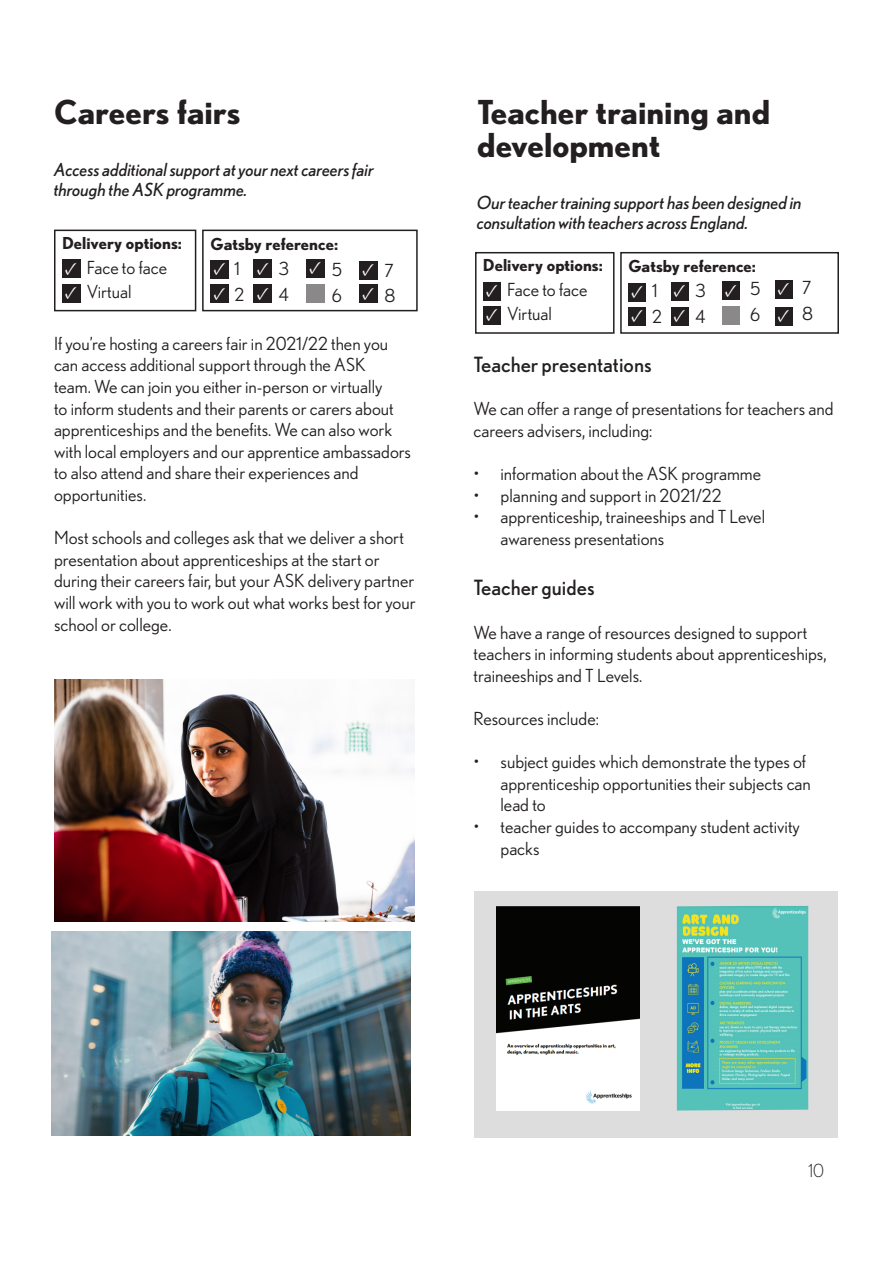
<style>
.page{position:relative;width:893px;height:1263px;background:#fff}
.page>*{position:absolute;margin:0;border:0;box-sizing:border-box;transform-origin:0 0}
.t1{font:700 33px/33px "Nobel";color:#231f20}
.t2{font:21px "Nobel";color:#231f20}
.t3{font:18px/21.6px "Nobel";color:#231f20}
.t4{font:italic 18px/19.5px "Nobel";color:#231f20}
.t5{font:18px "Minion Pro";color:#fff}
.t6{font:300 18px "Nobel";color:#231f20}
.t7{font:700 16.5px "Nobel";color:#231f20}
</style>
<div class="page">
<div style="left:54px;top:230px;width:142px;height:81px;background:#fff;border:2px solid #231f20"></div>
<div style="left:202px;top:230px;width:216px;height:81px;background:#fff;border:2px solid #231f20"></div>
<div style="left:62px;top:260px;width:18px;height:18px;background:#231f20"></div>
<div style="left:62px;top:284px;width:18px;height:18px;background:#231f20"></div>
<div style="left:210px;top:261px;width:19px;height:18px;background:#231f20"></div>
<div style="left:210px;top:285px;width:19px;height:18px;background:#231f20"></div>
<div style="left:254px;top:260px;width:18px;height:18px;background:#231f20"></div>
<div style="left:254px;top:285px;width:18px;height:18px;background:#231f20"></div>
<div style="left:359px;top:261px;width:18px;height:18px;background:#231f20"></div>
<div style="left:359px;top:285px;width:18px;height:18px;background:#231f20"></div>
<div style="left:306px;top:259px;width:18px;height:18px;background:#231f20"></div>
<div style="left:306px;top:284px;width:18px;height:18px;background:#8a8888"></div>
<div style="left:475px;top:252px;width:139px;height:82px;background:#fff;border:2px solid #231f20"></div>
<div style="left:620px;top:252px;width:219px;height:82px;background:#fff;border:2px solid #231f20"></div>
<div style="left:483px;top:282px;width:18px;height:18px;background:#231f20"></div>
<div style="left:483px;top:306px;width:18px;height:18px;background:#231f20"></div>
<div style="left:628px;top:283px;width:18px;height:18px;background:#231f20"></div>
<div style="left:628px;top:307px;width:18px;height:18px;background:#231f20"></div>
<div style="left:671px;top:282px;width:18px;height:18px;background:#231f20"></div>
<div style="left:671px;top:307px;width:18px;height:18px;background:#231f20"></div>
<div style="left:775px;top:280px;width:18px;height:18px;background:#231f20"></div>
<div style="left:775px;top:307px;width:18px;height:18px;background:#231f20"></div>
<div style="left:722px;top:282px;width:18px;height:18px;background:#231f20"></div>
<div style="left:722px;top:307px;width:18px;height:18px;background:#8a8888"></div>
<img style="left:52px;top:931px;width:358px;height:205px">
<img style="left:54px;top:679px;width:361px;height:242px">
<div style="left:474px;top:891px;width:363px;height:247px;background:#dedddd"></div>
<img style="left:497px;top:906px;width:142px;height:204px">
<img style="left:677px;top:906px;width:131px;height:204px">
<p class="t1" style="left:54px;top:95px;width:188px">Careers fairs</p>
<p class="t4" style="left:54px;top:160px;width:322px">Access additional support at your next careers fair through the ASK programme.</p>
<p class="t7" style="left:62px;top:233px;width:121px">Delivery options:</p>
<p class="t5" style="left:65px;top:256px;width:14px">✓</p>
<p class="t3" style="left:87px;top:256px;width:82px">Face to face</p>
<p class="t5" style="left:65px;top:280px;width:14px">✓</p>
<p class="t3" style="left:87px;top:281px;width:46px">Virtual</p>
<p class="t7" style="left:210px;top:234px;width:129px">Gatsby reference:</p>
<p class="t5" style="left:213px;top:257px;width:14px">✓</p>
<p class="t5" style="left:213px;top:281px;width:14px">✓</p>
<p class="t3" style="left:279px;top:258px;width:12px">3</p>
<p class="t3" style="left:279px;top:283px;width:11px">4</p>
<p class="t3" style="left:235px;top:258px;width:7px">1</p>
<p class="t3" style="left:235px;top:283px;width:11px">2</p>
<p class="t5" style="left:309px;top:255px;width:14px">✓</p>
<p class="t5" style="left:257px;top:256px;width:14px">✓</p>
<p class="t5" style="left:257px;top:281px;width:14px">✓</p>
<p class="t3" style="left:332px;top:259px;width:12px">5</p>
<p class="t3" style="left:332px;top:284px;width:12px">6</p>
<p class="t5" style="left:362px;top:257px;width:14px">✓</p>
<p class="t3" style="left:384px;top:259px;width:11px">7</p>
<p class="t5" style="left:362px;top:281px;width:14px">✓</p>
<p class="t3" style="left:384px;top:285px;width:12px">8</p>
<p class="t1" style="left:477px;top:95px;width:295px">Teacher training and development</p>
<p class="t4" style="left:477px;top:193px;width:326px">Our teacher training support has been designed in consultation with teachers across England.</p>
<p class="t7" style="left:483px;top:255px;width:121px">Delivery options:</p>
<p class="t5" style="left:486px;top:278px;width:14px">✓</p>
<p class="t3" style="left:507px;top:279px;width:82px">Face to face</p>
<p class="t5" style="left:486px;top:302px;width:14px">✓</p>
<p class="t3" style="left:507px;top:303px;width:46px">Virtual</p>
<p class="t7" style="left:628px;top:256px;width:129px">Gatsby reference:</p>
<p class="t5" style="left:631px;top:279px;width:14px">✓</p>
<p class="t5" style="left:631px;top:303px;width:14px">✓</p>
<p class="t5" style="left:778px;top:276px;width:14px">✓</p>
<p class="t3" style="left:802px;top:277px;width:11px">7</p>
<p class="t5" style="left:778px;top:303px;width:14px">✓</p>
<p class="t3" style="left:802px;top:302px;width:12px">8</p>
<p class="t3" style="left:750px;top:278px;width:12px">5</p>
<p class="t3" style="left:750px;top:303px;width:12px">6</p>
<p class="t3" style="left:695px;top:280px;width:12px">3</p>
<p class="t3" style="left:695px;top:305px;width:11px">4</p>
<p class="t3" style="left:652px;top:280px;width:7px">1</p>
<p class="t3" style="left:652px;top:305px;width:11px">2</p>
<p class="t5" style="left:725px;top:278px;width:14px">✓</p>
<p class="t5" style="left:674px;top:278px;width:14px">✓</p>
<p class="t5" style="left:674px;top:303px;width:14px">✓</p>
<p class="t3" style="left:54px;top:332px;width:359px">If you’re hosting a careers fair in 2021/22 then you can access additional support through the ASK<br>team. We can join you either in-person or virtually<br>to inform students and their parents or carers about apprenticeships and the benefits. We can also work with local employers and our apprentice ambassadors to also attend and share their experiences and opportunities.</p>
<p class="t3" style="left:54px;top:527px;width:363px">Most schools and colleges ask that we deliver a short presentation about apprenticeships at the start or during their careers fair, but your ASK delivery partner will work with you to work out what works best for your school or college.</p>
<p class="t2" style="left:474px;top:352px;width:180px">Teacher presentations</p>
<p class="t3" style="left:474px;top:398px;width:361px">We can offer a range of presentations for teachers and careers advisers, including:</p>
<p class="t3" style="left:474px;top:463px;width:289px">• information about the ASK programme</p>
<p class="t3" style="left:474px;top:484px;width:250px">• planning and support in 2021/22</p>
<p class="t3" style="left:501px;top:506px;width:266px;text-indent:-27px">• apprenticeship, traineeships and T Level awareness presentations</p>
<p class="t2" style="left:474px;top:576px;width:123px">Teacher guides</p>
<p class="t3" style="left:474px;top:621px;width:355px">We have a range of resources designed to support teachers in informing students about apprenticeships, traineeships and T Levels.</p>
<p class="t3" style="left:474px;top:707px;width:127px">Resources include:</p>
<p class="t3" style="left:501px;top:751px;width:312px;text-indent:-27px">• subject guides which demonstrate the types of apprenticeship opportunities their subjects can lead to</p>
<p class="t3" style="left:501px;top:815px;width:301px;text-indent:-27px">• teacher guides to accompany student activity packs</p>
<p class="t6" style="left:808px;top:1160px;width:17px">10</p>
</div>
